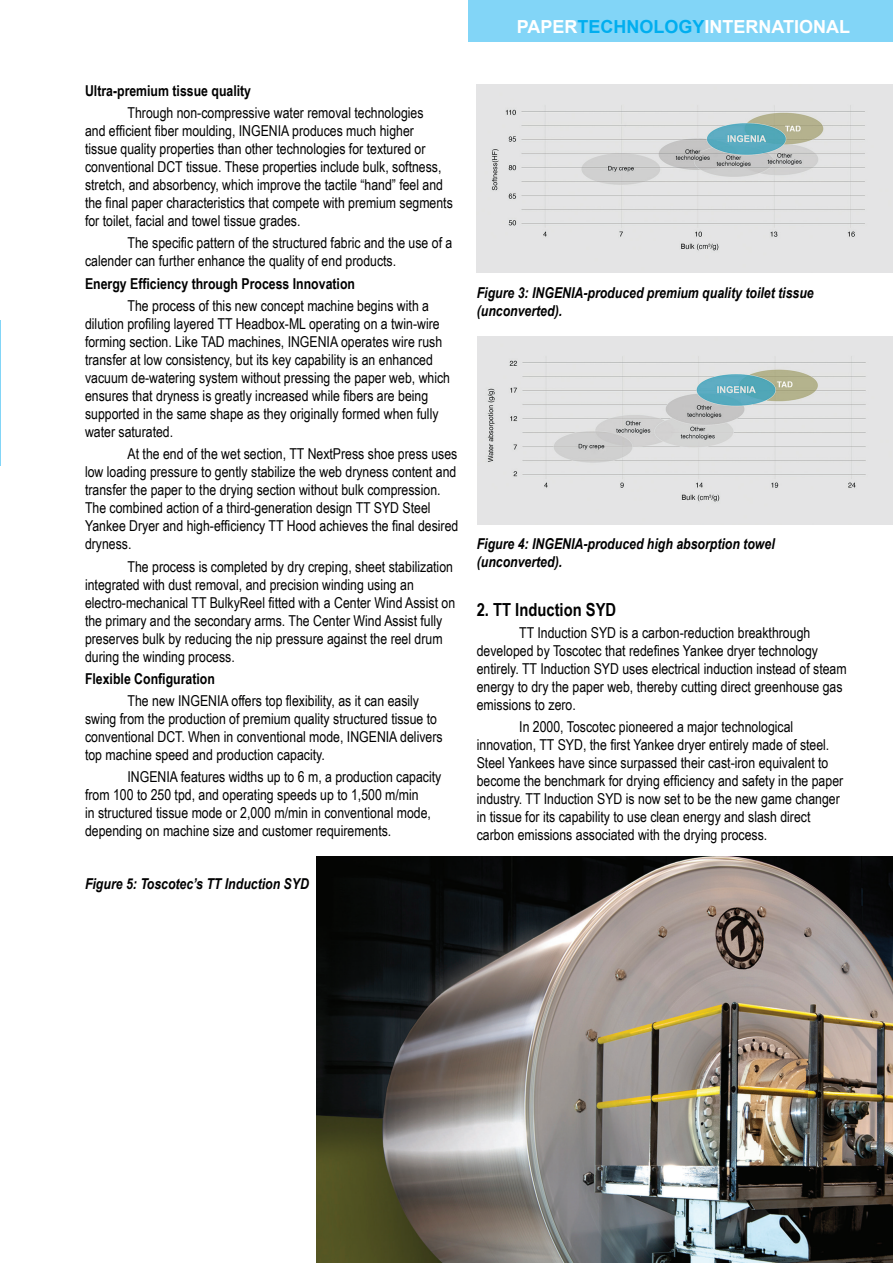
<style>
.page{position:relative;width:893px;height:1263px;background:#fff}
.page>*{position:absolute;margin:0;border:0;box-sizing:border-box;transform-origin:0 0}
.t1{font:700 18px "Arial";color:#fff}
.t2{font:700 18px "Arial Narrow";color:#000001}
.t3{font:15px/18px "Arial Narrow";color:#000001}
.t4{font:italic 700 15px/18px "Arial Narrow";color:#000001}
.t5{font:700 15px "Arial Narrow";color:#000001}
.s1{color:#00aeef}
</style>
<div class="page">
<hr style="left:0;top:321px;width:1px;height:145px;background:#82d5f7">
<div style="left:468px;top:0;width:425px;height:41px;background:#82d5f7"></div>
<img style="left:477px;top:85px;width:416px;height:188px">
<img style="left:478px;top:336px;width:415px;height:188px">
<img style="left:316px;top:857px;width:577px;height:406px">
<p class="t1" style="left:517px;top:14px;width:335px">PAPER<span class="s1">TECHNOLOGY</span>INTERNATIONAL</p>
<p class="t5" style="left:85px;top:79px;width:168px">Ultra-premium tissue quality</p>
<p class="t3" style="left:85px;top:103px;width:369px;text-indent:43px">Through non-compressive water removal technologies<br>and efficient fiber moulding, INGENIA produces much higher<br>tissue quality properties than other technologies for textured or conventional DCT tissue. These properties include bulk, softness, stretch, and absorbency, which improve the tactile “hand” feel and the final paper characteristics that compete with premium segments for toilet, facial and towel tissue grades.</p>
<p class="t3" style="left:85px;top:234px;width:369px;text-indent:43px">The specific pattern of the structured fabric and the use of a calender can further enhance the quality of end products.</p>
<p class="t5" style="left:85px;top:272px;width:272px">Energy Efficiency through Process Innovation</p>
<p class="t3" style="left:85px;top:296px;width:367px;text-indent:43px">The process of this new concept machine begins with a dilution profiling layered TT Headbox-ML operating on a twin-wire forming section. Like TAD machines, INGENIA operates wire rush transfer at low consistency, but its key capability is an enhanced vacuum de-watering system without pressing the paper web, which ensures that dryness is greatly increased while fibers are being supported in the same shape as they originally formed when fully water saturated.</p>
<p class="t3" style="left:85px;top:444px;width:375px;text-indent:43px">At the end of the wet section, TT NextPress shoe press uses low loading pressure to gently stabilize the web dryness content and transfer the paper to the drying section without bulk compression.<br>The combined action of a third-generation design TT SYD Steel Yankee Dryer and high-efficiency TT Hood achieves the final desired dryness.</p>
<p class="t3" style="left:85px;top:557px;width:372px;text-indent:43px">The process is completed by dry creping, sheet stabilization integrated with dust removal, and precision winding using an electro-mechanical TT BulkyReel fitted with a Center Wind Assist on the primary and the secondary arms. The Center Wind Assist fully preserves bulk by reducing the nip pressure against the reel drum during the winding process.</p>
<p class="t5" style="left:85px;top:667px;width:131px">Flexible Configuration</p>
<p class="t3" style="left:85px;top:691px;width:359px;text-indent:43px">The new INGENIA offers top flexibility, as it can easily swing from the production of premium quality structured tissue to conventional DCT. When in conventional mode, INGENIA delivers top machine speed and production capacity.</p>
<p class="t3" style="left:85px;top:767px;width:358px;text-indent:43px">INGENIA features widths up to 6 m, a production capacity from 100 to 250 tpd, and operating speeds up to 1,500 m/min<br>in structured tissue mode or 2,000 m/min in conventional mode, depending on machine size and customer requirements.</p>
<p class="t4" style="left:85px;top:874px;width:225px">Figure 5: Toscotec’s TT Induction SYD</p>
<p class="t4" style="left:477px;top:283px;width:338px">Figure 3: INGENIA-produced premium quality toilet tissue (unconverted).</p>
<p class="t4" style="left:477px;top:534px;width:299px">Figure 4: INGENIA-produced high absorption towel (unconverted).</p>
<p class="t2" style="left:477px;top:596px;width:141px">2. TT Induction SYD</p>
<p class="t3" style="left:477px;top:623px;width:371px;text-indent:43px">TT Induction SYD is a carbon-reduction breakthrough developed by Toscotec that redefines Yankee dryer technology entirely. TT Induction SYD uses electrical induction instead of steam energy to dry the paper web, thereby cutting direct greenhouse gas emissions to zero.</p>
<p class="t3" style="left:477px;top:717px;width:368px;text-indent:43px">In 2000, Toscotec pioneered a major technological innovation, TT SYD, the first Yankee dryer entirely made of steel.<br>Steel Yankees have since surpassed their cast-iron equivalent to become the benchmark for drying efficiency and safety in the paper industry. TT Induction SYD is now set to be the new game changer in tissue for its capability to use clean energy and slash direct carbon emissions associated with the drying process.</p>
</div>
